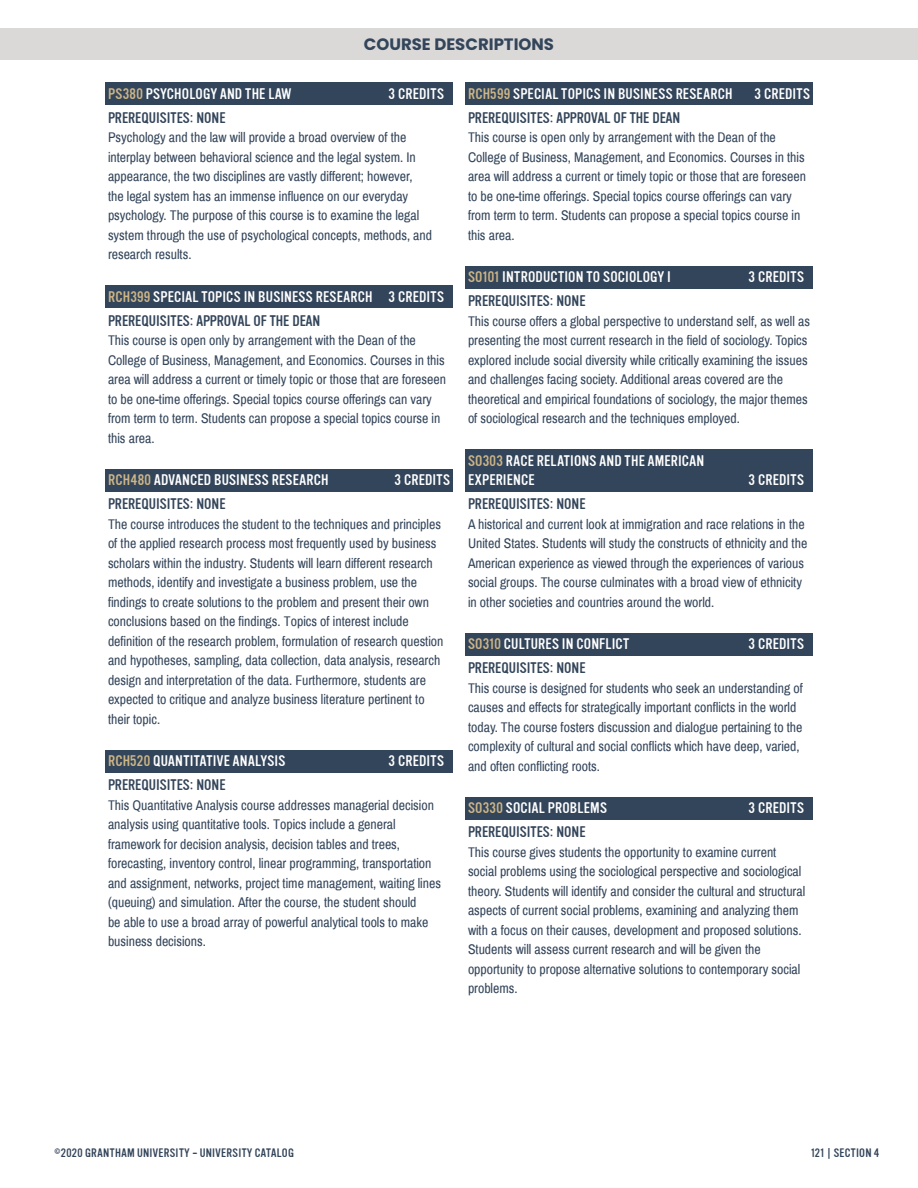
<style>
.page{position:relative;width:918px;height:1188px;background:#fff}
.page>*{position:absolute;margin:0;border:0;box-sizing:border-box;transform-origin:0 0}
.t1{font:700 16.5px "Poppins";color:#33455a}
.t2{font:15px/19.5px "Pragati Narrow";color:#33455a}
.t3{font:15px/24px "Vinyl";letter-spacing:.015em;color:#fff}
.t4{font:15px "Vinyl";color:#33455a}
.t5{font:12px "Vinyl";letter-spacing:.03em;color:#33455a}
.s1{color:#cdb587}
.s2{color:#33455a}
</style>
<div class="page">
<div style="left:0;top:28px;width:918px;height:32px;background:#dbd8d8"></div>
<div style="left:105px;top:82px;width:348px;height:23px;background:#33455a"></div>
<div style="left:105px;top:285px;width:348px;height:23px;background:#33455a"></div>
<div style="left:105px;top:469px;width:348px;height:23px;background:#33455a"></div>
<div style="left:105px;top:750px;width:348px;height:23px;background:#33455a"></div>
<div style="left:465px;top:82px;width:348px;height:23px;background:#33455a"></div>
<div style="left:465px;top:266px;width:348px;height:23px;background:#33455a"></div>
<div style="left:465px;top:449px;width:348px;height:43px;background:#33455a"></div>
<div style="left:465px;top:633px;width:348px;height:23px;background:#33455a"></div>
<div style="left:465px;top:797px;width:348px;height:23px;background:#33455a"></div>
<p class="t1" style="left:364px;top:35px;width:192px">COURSE DESCRIPTIONS</p>
<p class="t3" style="left:108px;top:82px;width:185px"><span class="s1">PS380</span> PSYCHOLOGY AND THE LAW</p>
<p class="t3" style="left:389px;top:82px;width:57px">3 CREDITS</p>
<p class="t4" style="left:108px;top:109px;width:119px">PREREQUISITES: NONE</p>
<p class="t2" style="left:108px;top:127px;width:326px">Psychology and the law will provide a broad overview of the interplay between behavioral science and the legal system. In appearance, the two disciplines are vastly different; however,<br>the legal system has an immense influence on our everyday psychology. The purpose of this course is to examine the legal system through the use of psychological concepts, methods, and research results.</p>
<p class="t3" style="left:108px;top:285px;width:337px"><span class="s1">RCH399</span> SPECIAL TOPICS IN BUSINESS RESEARCH 3 CREDITS<br><span class="s2">PREREQUISITES: APPROVAL OF THE DEAN</span></p>
<p class="t2" style="left:108px;top:330px;width:340px">This course is open only by arrangement with the Dean of the College of Business, Management, and Economics. Courses in this area will address a current or timely topic or those that are foreseen to be one-time offerings. Special topics course offerings can vary from term to term. Students can propose a special topics course in this area.</p>
<p class="t3" style="left:108px;top:468px;width:222px"><span class="s1">RCH480</span> ADVANCED BUSINESS RESEARCH</p>
<p class="t3" style="left:395px;top:468px;width:57px">3 CREDITS</p>
<p class="t4" style="left:108px;top:496px;width:119px">PREREQUISITES: NONE</p>
<p class="t2" style="left:108px;top:514px;width:337px">The course introduces the student to the techniques and principles of the applied research process most frequently used by business scholars within the industry. Students will learn different research methods, identify and investigate a business problem, use the findings to create solutions to the problem and present their own conclusions based on the findings. Topics of interest include definition of the research problem, formulation of research question and hypotheses, sampling, data collection, data analysis, research design and interpretation of the data. Furthermore, students are expected to critique and analyze business literature pertinent to their topic.</p>
<p class="t3" style="left:108px;top:749px;width:179px"><span class="s1">RCH520</span> QUANTITATIVE ANALYSIS</p>
<p class="t3" style="left:389px;top:749px;width:57px">3 CREDITS</p>
<p class="t4" style="left:108px;top:777px;width:119px">PREREQUISITES: NONE</p>
<p class="t2" style="left:108px;top:795px;width:334px">This Quantitative Analysis course addresses managerial decision analysis using quantitative tools. Topics include a general framework for decision analysis, decision tables and trees, forecasting, inventory control, linear programming, transportation and assignment, networks, project time management, waiting lines (queuing) and simulation. After the course, the student should<br>be able to use a broad array of powerful analytical tools to make business decisions.</p>
<p class="t3" style="left:468px;top:82px;width:266px"><span class="s1">RCH599</span> SPECIAL TOPICS IN BUSINESS RESEARCH</p>
<p class="t3" style="left:755px;top:82px;width:57px">3 CREDITS</p>
<p class="t4" style="left:468px;top:109px;width:214px">PREREQUISITES: APPROVAL OF THE DEAN</p>
<p class="t2" style="left:468px;top:127px;width:340px">This course is open only by arrangement with the Dean of the College of Business, Management, and Economics. Courses in this area will address a current or timely topic or those that are foreseen to be one-time offerings. Special topics course offerings can vary from term to term. Students can propose a special topics course in this area.</p>
<p class="t3" style="left:468px;top:265px;width:204px"><span class="s1">SO101</span> INTRODUCTION TO SOCIOLOGY I</p>
<p class="t3" style="left:749px;top:265px;width:57px">3 CREDITS</p>
<p class="t4" style="left:468px;top:293px;width:119px">PREREQUISITES: NONE</p>
<p class="t2" style="left:468px;top:311px;width:344px">This course offers a global perspective to understand self, as well as presenting the most current research in the field of sociology. Topics explored include social diversity while critically examining the issues and challenges facing society. Additional areas covered are the theoretical and empirical foundations of sociology, the major themes of sociological research and the techniques employed.</p>
<p class="t3" style="left:468px;top:451px;width:238px;line-height:19.5px"><span class="s1">SO303</span> RACE RELATIONS AND THE AMERICAN<br>EXPERIENCE</p>
<p class="t3" style="left:749px;top:468px;width:57px">3 CREDITS</p>
<p class="t4" style="left:468px;top:496px;width:119px">PREREQUISITES: NONE</p>
<p class="t2" style="left:468px;top:514px;width:341px">A historical and current look at immigration and race relations in the United States. Students will study the constructs of ethnicity and the American experience as viewed through the experiences of various social groups. The course culminates with a broad view of ethnicity in other societies and countries around the world.</p>
<p class="t3" style="left:468px;top:632px;width:163px"><span class="s1">SO310</span> CULTURES IN CONFLICT</p>
<p class="t3" style="left:749px;top:632px;width:57px">3 CREDITS</p>
<p class="t4" style="left:468px;top:660px;width:119px">PREREQUISITES: NONE</p>
<p class="t2" style="left:468px;top:678px;width:336px">This course is designed for students who seek an understanding of causes and effects for strategically important conflicts in the world today. The course fosters discussion and dialogue pertaining to the complexity of cultural and social conflicts which have deep, varied, and often conflicting roots.</p>
<p class="t3" style="left:468px;top:796px;width:141px"><span class="s1">SO330</span> SOCIAL PROBLEMS</p>
<p class="t3" style="left:749px;top:796px;width:57px">3 CREDITS</p>
<p class="t4" style="left:468px;top:824px;width:119px">PREREQUISITES: NONE</p>
<p class="t2" style="left:468px;top:842px;width:339px">This course gives students the opportunity to examine current social problems using the sociological perspective and sociological theory. Students will identify and consider the cultural and structural aspects of current social problems, examining and analyzing them with a focus on their causes, development and proposed solutions.<br>Students will assess current research and will be given the opportunity to propose alternative solutions to contemporary social problems.</p>
<p class="t5" style="left:54px;top:1146px;width:242px">©2020 GRANTHAM UNIVERSITY – UNIVERSITY CATALOG</p>
<p class="t5" style="left:811px;top:1146px;width:70px">121 | SECTION 4</p>
</div>
